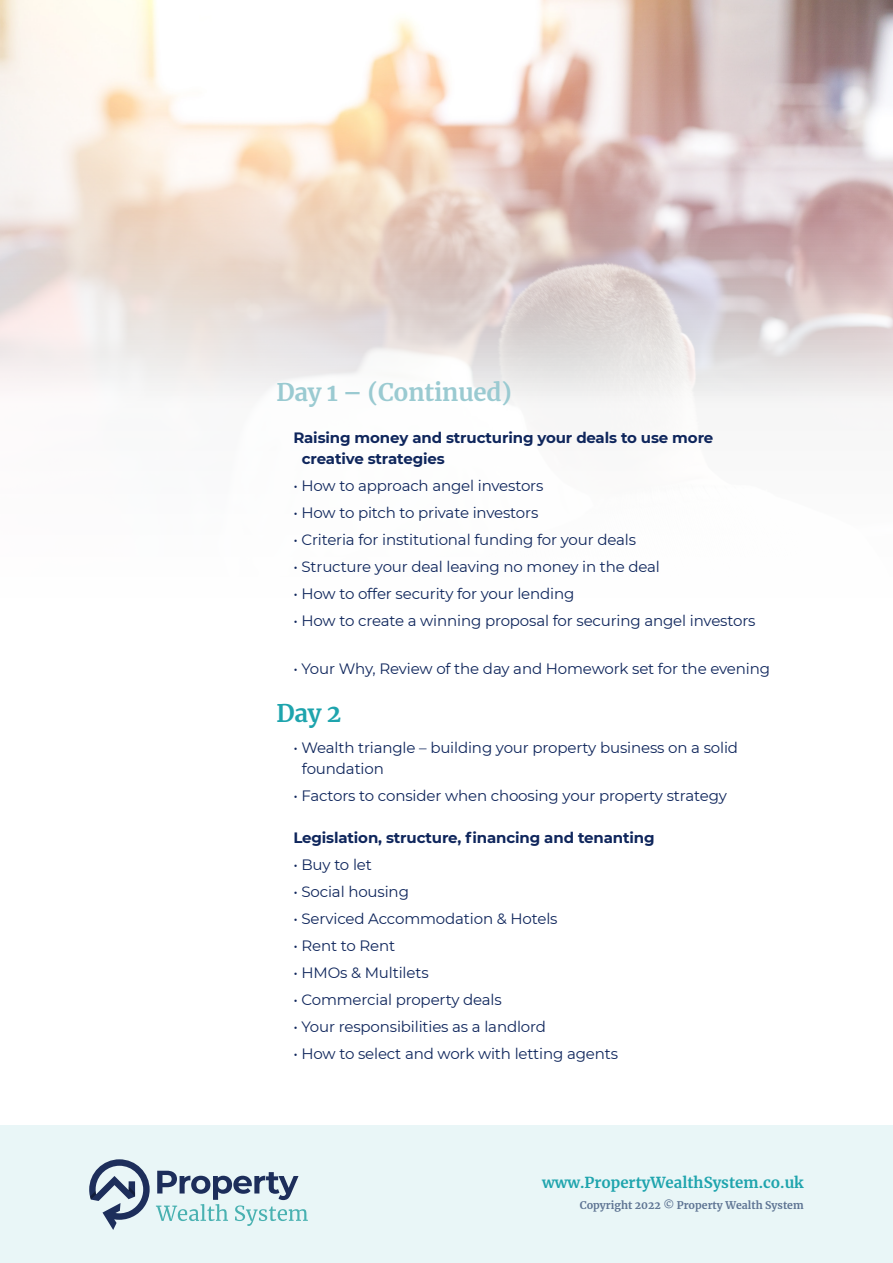
<style>
.page{position:relative;width:893px;height:1263px;background:#fff}
.page>*{position:absolute;margin:0;border:0;box-sizing:border-box;transform-origin:0 0}
.BODY_BLUE{font:700 24px "Merriweather";letter-spacing:-.01em;color:#9acad1}
._14pt_Sub_Header{font:700 24px "Merriweather";color:#1ea4ad}
.BODY_BLUE-2{font:15px/21px "Montserrat";letter-spacing:-.01em;color:#0f265c}
.BODY_BLUE-3{font:700 15px/21px "Montserrat";letter-spacing:-.01em;color:#0f265c}
.t1{font:700 15px "Merriweather";color:#1ea4ad}
.t2{font:700 10.5px "Merriweather";color:#5e7493}
</style>
<div class="page">
<div style="left:0;top:1126px;width:893px;height:137px;background:#e9f6f7"></div>
<svg style="left:156px;top:1171px;width:152px;height:55px"></svg>
<svg style="left:89px;top:1159px;width:61px;height:71px"></svg>
<img style="left:0;top:0;width:893px;height:403px">
<p class="BODY_BLUE" style="left:276px;top:375px;width:237px">Day 1 – (Continued)</p>
<p class="BODY_BLUE-3" style="left:302px;top:426px;width:413px;text-indent:-9px">Raising money and structuring your deals to use more creative strategies</p>
<p class="BODY_BLUE-2" style="left:293px;top:474px;width:252px">• How to approach angel investors</p>
<p class="BODY_BLUE-2" style="left:293px;top:501px;width:246px">• How to pitch to private investors</p>
<p class="BODY_BLUE-2" style="left:293px;top:528px;width:344px">• Criteria for institutional funding for your deals</p>
<p class="BODY_BLUE-2" style="left:293px;top:555px;width:368px">• Structure your deal leaving no money in the deal</p>
<p class="BODY_BLUE-2" style="left:293px;top:582px;width:283px">• How to offer security for your lending</p>
<p class="BODY_BLUE-2" style="left:293px;top:609px;width:464px">• How to create a winning proposal for securing angel investors</p>
<p class="BODY_BLUE-2" style="left:293px;top:657px;width:478px">• Your Why, Review of the day and Homework set for the evening</p>
<p class="_14pt_Sub_Header" style="left:276px;top:696px;width:66px">Day 2</p>
<p class="BODY_BLUE-2" style="left:302px;top:737px;width:438px;text-indent:-9px">• Wealth triangle – building your property business on a solid foundation</p>
<p class="BODY_BLUE-2" style="left:293px;top:785px;width:435px">• Factors to consider when choosing your property strategy</p>
<p class="BODY_BLUE-3" style="left:293px;top:826px;width:363px">Legislation, structure, financing and tenanting</p>
<p class="BODY_BLUE-2" style="left:293px;top:854px;width:80px">• Buy to let</p>
<p class="BODY_BLUE-2" style="left:293px;top:881px;width:117px">• Social housing</p>
<p class="BODY_BLUE-2" style="left:293px;top:908px;width:266px">• Serviced Accommodation &amp; Hotels</p>
<p class="BODY_BLUE-2" style="left:293px;top:935px;width:103px">• Rent to Rent</p>
<p class="BODY_BLUE-2" style="left:293px;top:962px;width:137px">• HMOs &amp; Multilets</p>
<p class="BODY_BLUE-2" style="left:293px;top:989px;width:210px">• Commercial property deals</p>
<p class="BODY_BLUE-2" style="left:293px;top:1016px;width:254px">• Your responsibilities as a landlord</p>
<p class="BODY_BLUE-2" style="left:293px;top:1043px;width:326px">• How to select and work with letting agents</p>
<p class="t1" style="left:542px;top:1172px;width:263px">www.PropertyWealthSystem.co.uk</p>
<p class="t2" style="left:580px;top:1198px;width:225px">Copyright 2022 © Property Wealth System</p>
</div>
